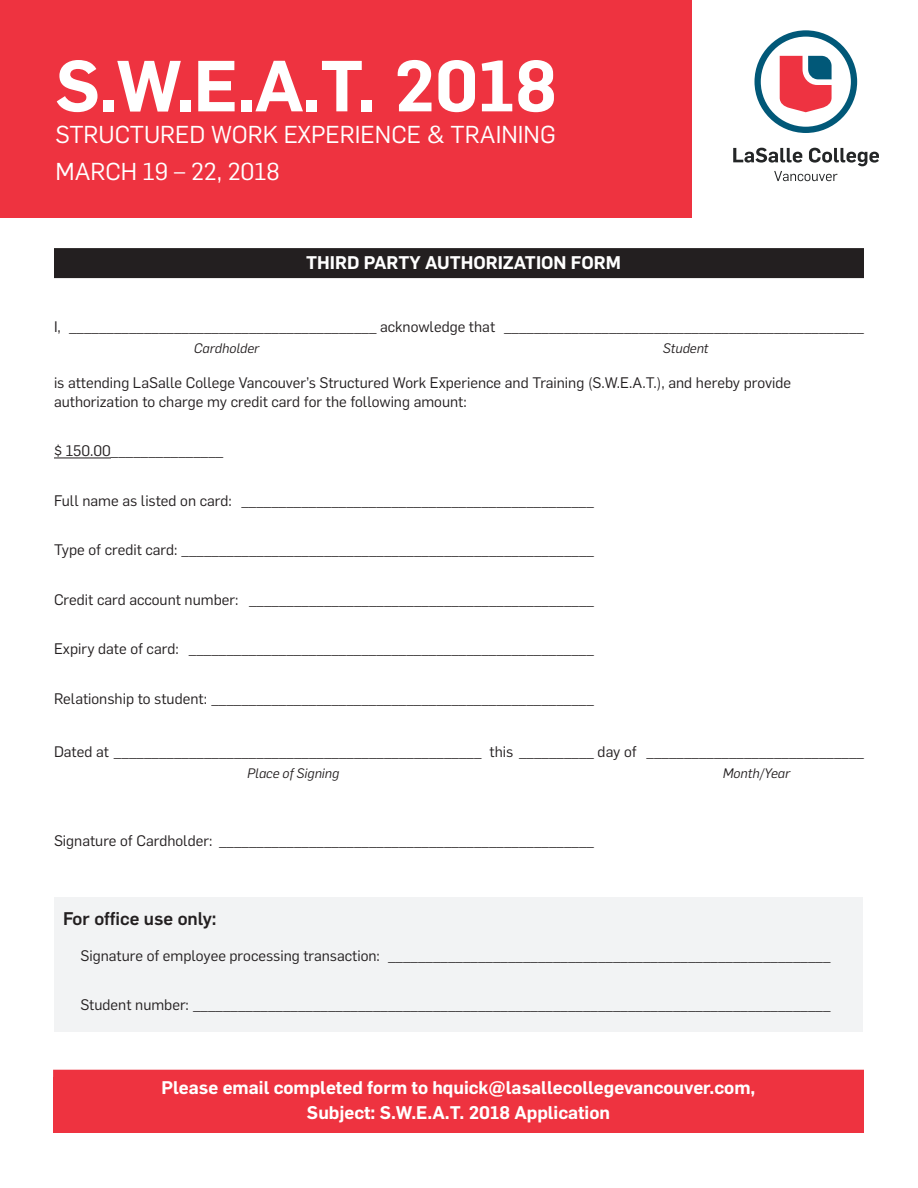
<style>
.page{position:relative;width:918px;height:1188px;background:#fff}
.page>*{position:absolute;margin:0;border:0;box-sizing:border-box;transform-origin:0 0}
.t1{font:600 70.8px "Flama";color:#fff}
.t2{font:24px/37.5px "Flama";color:#fff}
.t3{font:600 18px/25.5px "Flama";color:#fff;text-align:center}
.t4{font:500 18px "Flama";color:#231f20}
.t5{font:15px/19.5px "Flama";color:#231f20}
.t6{font:italic 13.5px "Flama";color:#231f20}
</style>
<div class="page">
<svg style="left:755px;top:30px;width:102px;height:103px"></svg>
<svg style="left:733px;top:148px;width:146px;height:33px"></svg>
<div style="left:0;top:0;width:691px;height:218px;background:#ee3340"></div>
<div style="left:55px;top:897px;width:808px;height:135px;background:#f2f3f4"></div>
<div style="left:54px;top:248px;width:810px;height:30px;background:#231f20"></div>
<hr style="left:54px;top:458px;width:57px;height:1px;background:#231f20">
<div style="left:53px;top:1077px;width:811px;height:55px;background:#ee3340"></div>
<div style="left:53px;top:1070px;width:811px;height:31px;background:#ee3340"></div>
<h1 class="t1" style="left:55px;top:35px;width:503px">S.W.E.A.T. 2018</h1>
<h2 class="t2" style="left:55px;top:114px;width:502px">STRUCTURED WORK EXPERIENCE &amp; TRAINING<br>MARCH 19 – 22, 2018</h2>
<p class="t3" style="left:306px;top:249px;width:316px">THIRD PARTY AUTHORIZATION FORM</p>
<p class="t5" style="left:54px;top:316px;width:811px">I, _________________________________________ acknowledge that ________________________________________________</p>
<p class="t6" style="left:194px;top:339px;width:67px">Cardholder</p>
<p class="t6" style="left:663px;top:339px;width:47px">Student</p>
<p class="t5" style="left:54px;top:372px;width:739px">is attending LaSalle College Vancouver’s Structured Work Experience and Training (S.W.E.A.T.), and hereby provide authorization to charge my credit card for the following amount:</p>
<p class="t5" style="left:54px;top:440px;width:171px">$ 150.00_______________</p>
<p class="t5" style="left:54px;top:490px;width:541px">Full name as listed on card: _______________________________________________</p>
<p class="t5" style="left:54px;top:539px;width:542px">Type of credit card: _______________________________________________________</p>
<p class="t5" style="left:54px;top:589px;width:542px">Credit card account number: ______________________________________________</p>
<p class="t5" style="left:54px;top:638px;width:541px">Expiry date of card: ______________________________________________________</p>
<p class="t5" style="left:54px;top:688px;width:541px">Relationship to student: ___________________________________________________</p>
<p class="t5" style="left:54px;top:741px;width:811px">Dated at _________________________________________________ this __________ day of _____________________________</p>
<p class="t6" style="left:247px;top:764px;width:94px">Place of Signing</p>
<p class="t6" style="left:723px;top:764px;width:69px">Month/Year</p>
<p class="t5" style="left:54px;top:830px;width:541px">Signature of Cardholder: __________________________________________________</p>
<p class="t4" style="left:63px;top:905px;width:155px">For office use only:</p>
<p class="t5" style="left:81px;top:945px;width:751px">Signature of employee processing transaction: ___________________________________________________________</p>
<p class="t5" style="left:81px;top:994px;width:752px">Student number: _____________________________________________________________________________________</p>
<p class="t3" style="left:162px;top:1073px;width:595px">Please email completed form to hquick@lasallecollegevancouver.com,<br>Subject: S.W.E.A.T. 2018 Application</p>
</div>
